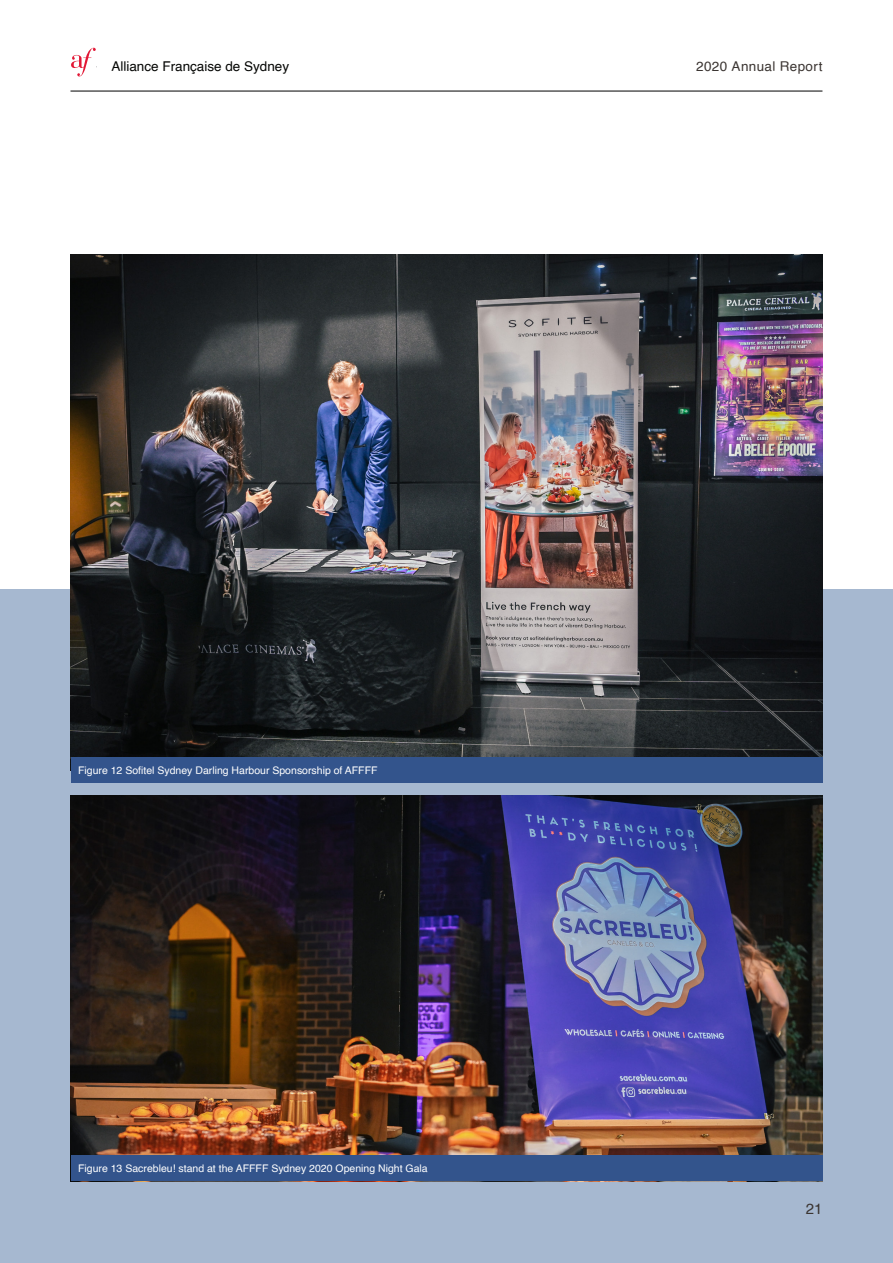
<style>
.page{position:relative;width:893px;height:1263px;background:#fff}
.page>*{position:absolute;margin:0;border:0;box-sizing:border-box;transform-origin:0 0}
.t1{font:15px "Helvetica";color:#3b3532}
.t2{font:13.5px "Helvetica";color:#040503}
.t3{font:13.5px "Helvetica";letter-spacing:.025em;color:#3b3532}
.Heading_40{font:10.5px "Helvetica";color:#fff}
</style>
<div class="page">
<div style="left:0;top:590px;width:893px;height:673px;background:#a6b8d0"></div>
<img style="left:71px;top:254px;width:751px;height:503px">
<img style="left:71px;top:795px;width:751px;height:360px">
<div style="left:71px;top:757px;width:752px;height:26px;background:#33548c"></div>
<div style="left:71px;top:1155px;width:752px;height:26px;background:#33548c"></div>
<hr style="left:70px;top:91px;width:752px;height:1px;background:#000">
<svg style="left:71px;top:48px;width:25px;height:28px"></svg>
<p class="t2" style="left:111px;top:56px;width:179px">Alliance Française de Sydney</p>
<p class="t3" style="left:696px;top:56px;width:128px">2020 Annual Report</p>
<p class="Heading_40" style="left:78px;top:762px;width:301px">Figure 12 Sofitel Sydney Darling Harbour Sponsorship of AFFFF</p>
<p class="Heading_40" style="left:78px;top:1160px;width:351px">Figure 13 Sacrebleu! stand at the AFFFF Sydney 2020 Opening Night Gala</p>
<h1 class="t1" style="left:806px;top:1197px;width:18px">21</h1>
</div>
